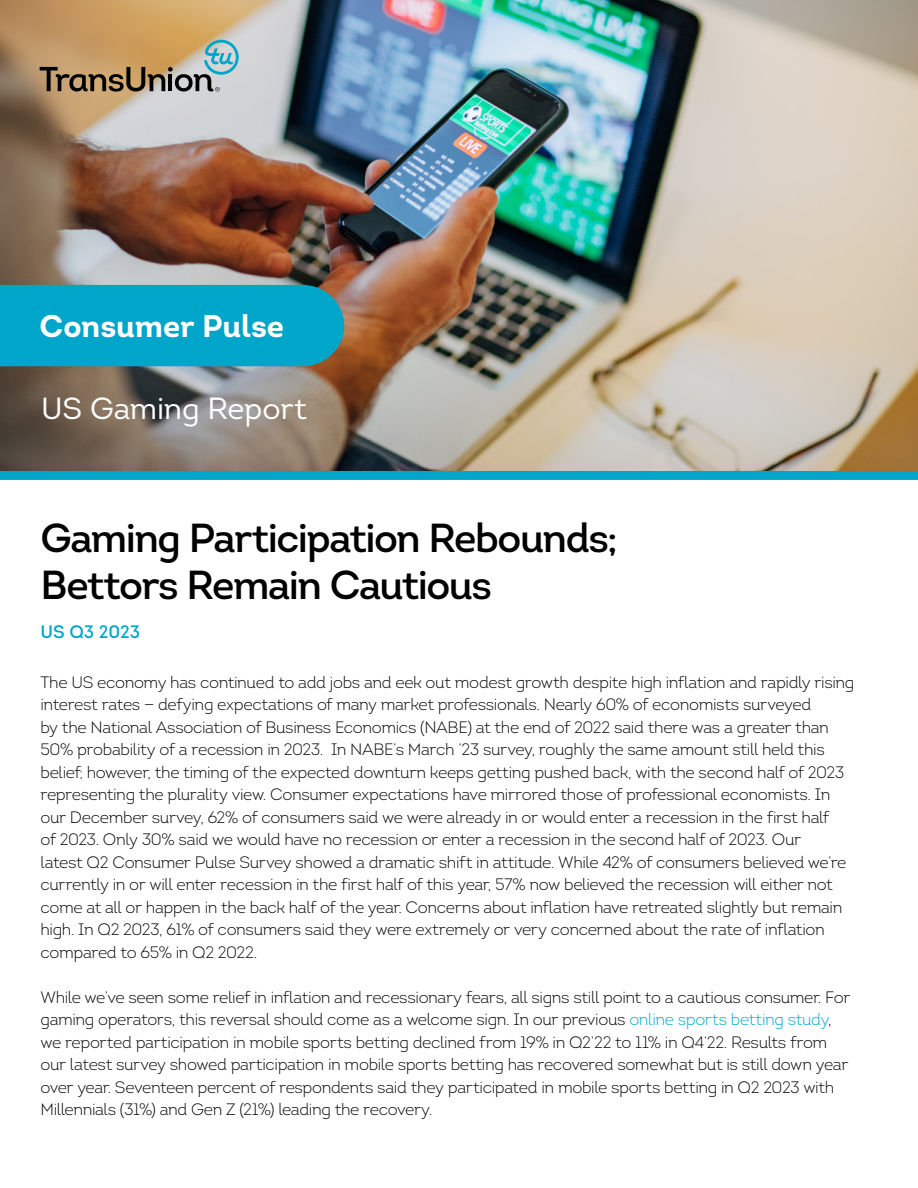
<style>
.page{position:relative;width:918px;height:1188px;background:#fff}
.page>*{position:absolute;margin:0;border:0;box-sizing:border-box;transform-origin:0 0}
.t1{font:600 40.5px/46.5px "Intro";letter-spacing:-.04em;color:#000}
.t2{font:700 31.35px "Intro";letter-spacing:-.005em;color:#fff}
.t3{font:30.6px "Intro";letter-spacing:-.005em;color:#fff}
.t4{font:600 18px "Intro";color:#00a6ca}
.t5{font:300 16.5px/22.5px "Intro";letter-spacing:-.02em;color:#000}
.s1{color:#00a6ca}
</style>
<div class="page">
<img style="left:0;top:0;width:918px;height:471px">
<div style="left:0;top:285px;width:344px;height:81px;background:#00a6ca"></div>
<svg style="left:40px;top:40px;width:199px;height:52px"></svg>
<h2 class="t2" style="left:40px;top:306px;width:246px">Consumer Pulse</h2>
<h3 class="t3" style="left:41px;top:389px;width:268px">US Gaming Report</h3>
<h1 class="t1" style="left:40px;top:515px;width:579px">Gaming Participation Rebounds;<br>Bettors Remain Cautious</h1>
<p class="t4" style="left:40px;top:620px;width:101px">US Q3 2023</p>
<p class="t5" style="left:40px;top:671px;width:815px">The US economy has continued to add jobs and eek out modest growth despite high inflation and rapidly rising interest rates — defying expectations of many market professionals. Nearly 60% of economists surveyed<br>by the National Association of Business Economics (NABE) at the end of 2022 said there was a greater than 50% probability of a recession in 2023. In NABE’s March ’23 survey, roughly the same amount still held this belief; however, the timing of the expected downturn keeps getting pushed back, with the second half of 2023 representing the plurality view. Consumer expectations have mirrored those of professional economists. In our December survey, 62% of consumers said we were already in or would enter a recession in the first half<br>of 2023. Only 30% said we would have no recession or enter a recession in the second half of 2023. Our<br>latest Q2 Consumer Pulse Survey showed a dramatic shift in attitude. While 42% of consumers believed we’re currently in or will enter recession in the first half of this year, 57% now believed the recession will either not come at all or happen in the back half of the year. Concerns about inflation have retreated slightly but remain high. In Q2 2023, 61% of consumers said they were extremely or very concerned about the rate of inflation compared to 65% in Q2 2022.</p>
<p class="t5" style="left:40px;top:986px;width:811px">While we’ve seen some relief in inflation and recessionary fears, all signs still point to a cautious consumer. For gaming operators, this reversal should come as a welcome sign. In our previous <span class="s1">online sports betting study</span>, we reported participation in mobile sports betting declined from 19% in Q2’22 to 11% in Q4’22. Results from our latest survey showed participation in mobile sports betting has recovered somewhat but is still down year over year. Seventeen percent of respondents said they participated in mobile sports betting in Q2 2023 with Millennials (31%) and Gen Z (21%) leading the recovery.</p>
</div>
